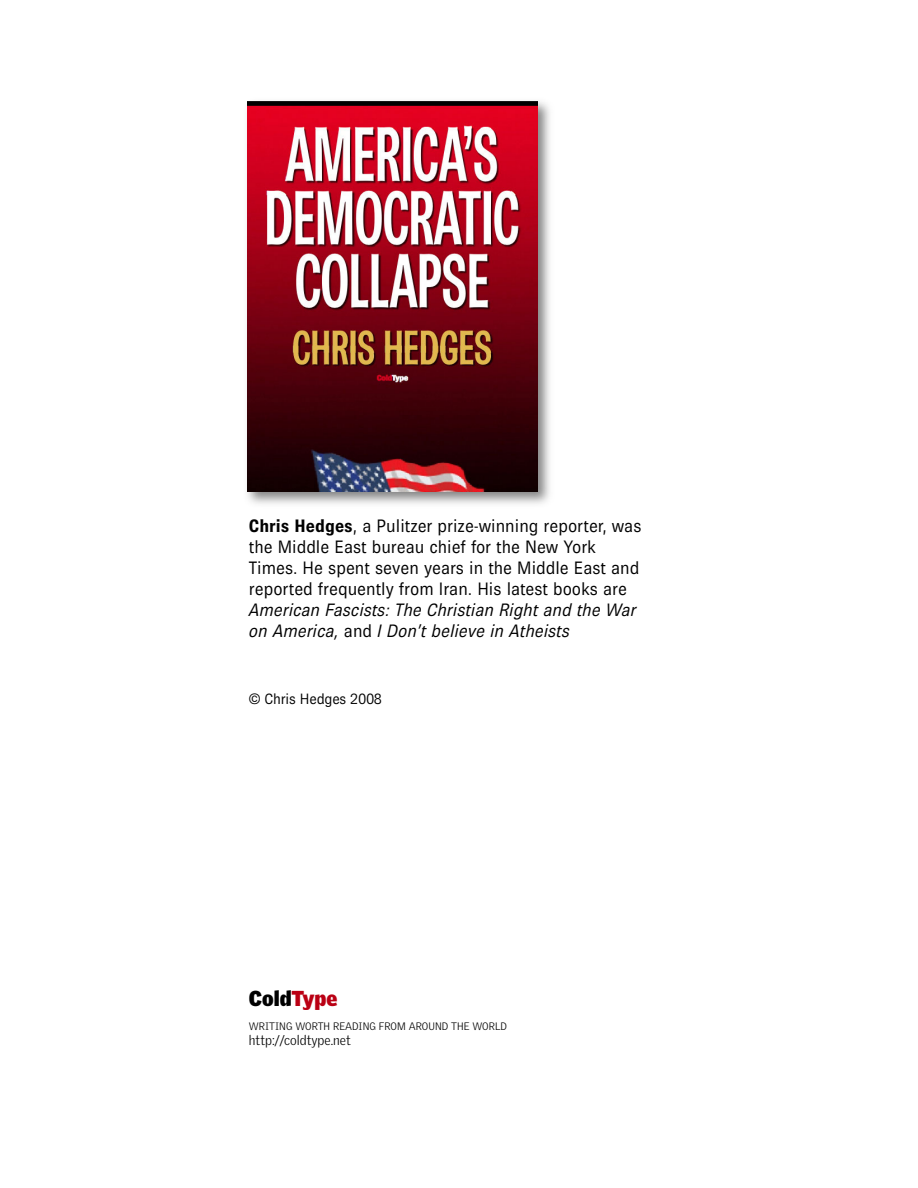
<style>
.page{position:relative;width:918px;height:1188px;background:#fff}
.page>*{position:absolute;margin:0;border:0;box-sizing:border-box;transform-origin:0 0}
.t1{font:900 21px "Griffith Gothic";color:#000}
.t2{font:300 18px/21px "Brown";color:#000}
.t3{font:italic 300 18px/21px "Brown";color:#000}
.t4{font:300 15px "Brown";letter-spacing:-.01em;color:#000}
.t5{font:300 13.5px "Griffith Gothic";color:#000}
.t6{font:300 10.5px "Griffith Gothic";color:#000}
.s1{font-weight:700}
.s2{font-style:normal}
.s3{color:#ba0014}
</style>
<div class="page">
<img style="left:247px;top:101px;width:303px;height:403px">
<img style="left:247px;top:101px;width:290px;height:390px">
<p class="t2" style="left:249px;top:517px;width:394px"><span class="s1">Chris Hedges</span>, a Pulitzer prize-winning reporter, was the Middle East bureau chief for the New York Times. He spent seven years in the Middle East and reported frequently from Iran. His latest books are</p>
<p class="t3" style="left:249px;top:601px;width:389px">American Fascists: The Christian Right and the War on America, <span class="s2">and</span> I Don’t believe in Atheists</p>
<p class="t4" style="left:249px;top:693px;width:135px">© Chris Hedges 2008</p>
<p class="t1" style="left:249px;top:990px;width:90px">Cold<span class="s3">Type</span></p>
<p class="t6" style="left:249px;top:1021px;width:260px">WRITING WORTH READING FROM AROUND THE WORLD</p>
<p class="t5" style="left:249px;top:1035px;width:103px">http://coldtype.net</p>
</div>
